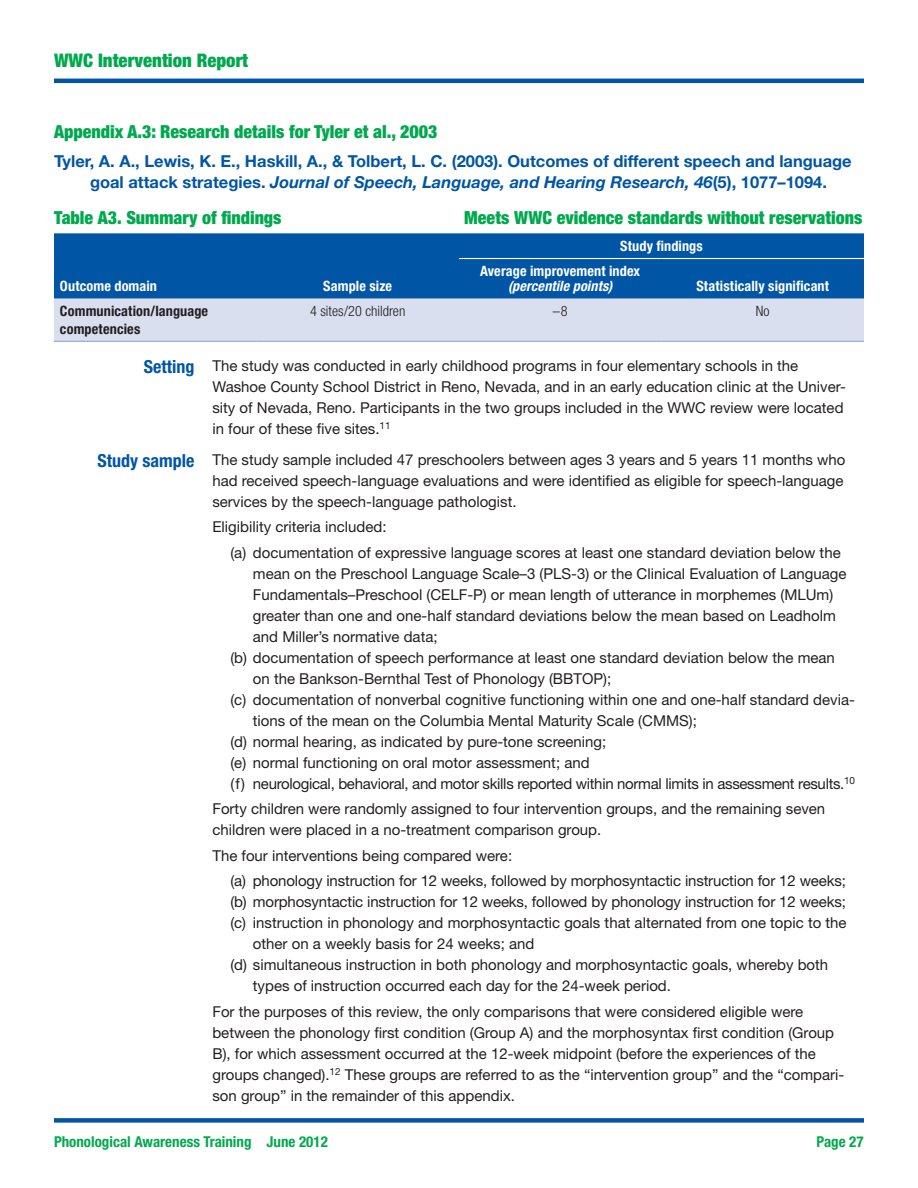
<style>
.page{position:relative;width:918px;height:1188px;background:#fff}
.page>*{position:absolute;margin:0;border:0;box-sizing:border-box;transform-origin:0 0}
.t1{font:900 condensed 18.75px "Helvetica Neue LT Std";color:#00a94e}
.Appendix_table_tit{font:900 condensed 18px "Helvetica Neue LT Std";color:#00a94e}
.Green_Head{font:900 condensed 18px "Helvetica Neue LT Std";color:#00a94e}
.blue_heading{font:700 condensed 18px "Helvetica Neue LT Std";color:#0155a5}
.authors_reference{font:700 16.5px/21px "Helvetica Neue LT Std";color:#0155a5}
.table_numb_list-ap{font:15px/21px "Helvetica Neue LT Std";color:#231f20}
.text_no_indent{font:15px/21px "Helvetica Neue LT Std";color:#231f20}
.table_numb_list-ap-2{font:15px "Helvetica Neue LT Std";letter-spacing:-.02em;color:#231f20}
.t2{font:700 condensed 15px "Helvetica Neue LT Std";color:#00a94e}
.Table_sub_head-cen{font:700 condensed 14.25px/15px "Helvetica Neue LT Std";letter-spacing:.01em;color:#fff;text-align:center}
.Table_sub_head-bla{font:700 condensed 14.25px/18px "Helvetica Neue LT Std";letter-spacing:.01em;color:#231f20}
.Table_body_text-ce{font:300 condensed 14.25px "Helvetica Neue LT Std";color:#231f20}
.Table_sub_head_whi{font:700 condensed 14.25px "Helvetica Neue LT Std";letter-spacing:.01em;color:#fff}
.s1{font-style:italic}
</style>
<div class="page">
<div style="left:54px;top:1118px;width:810px;height:5px;background:#0155a5"></div>
<hr style="left:54px;top:79px;width:810px;height:4px;background:#0155a5">
<div style="left:54px;top:233px;width:810px;height:66px;background:#0155a5"></div>
<div style="left:54px;top:299px;width:810px;height:42px;background:#d9dfef"></div>
<hr style="left:459px;top:258px;width:203px;height:1px;background:#fff">
<hr style="left:662px;top:258px;width:202px;height:1px;background:#fff">
<hr style="left:54px;top:341px;width:202px;height:1px;background:#96a5d3">
<hr style="left:256px;top:341px;width:203px;height:1px;background:#96a5d3">
<hr style="left:459px;top:341px;width:203px;height:1px;background:#96a5d3">
<hr style="left:662px;top:341px;width:202px;height:1px;background:#96a5d3">
<p class="t1" style="left:54px;top:49px;width:196px">WWC Intervention Report</p>
<p class="Green_Head" style="left:54px;top:121px;width:385px">Appendix A.3: Research details for Tyler et al., 2003</p>
<p class="authors_reference" style="left:90px;top:151px;width:763px;text-indent:-36px">Tyler, A. A., Lewis, K. E., Haskill, A., &amp; Tolbert, L. C. (2003). Outcomes of different speech and language goal attack strategies. <span class="s1">Journal of Speech, Language, and Hearing Research, 46</span>(5), 1077–1094.</p>
<p class="Appendix_table_tit" style="left:54px;top:207px;width:229px">Table A3. Summary of findings</p>
<p class="Appendix_table_tit" style="left:464px;top:207px;width:400px">Meets WWC evidence standards without reservations</p>
<p class="Table_sub_head_whi" style="left:60px;top:278px;width:99px">Outcome domain</p>
<p class="Table_sub_head-cen" style="left:323px;top:278px;width:70px">Sample size</p>
<p class="Table_sub_head-cen" style="left:620px;top:238px;width:84px">Study findings</p>
<p class="Table_sub_head-cen" style="left:480px;top:263px;width:161px">Average improvement index <span class="s1">(percentile points)</span></p>
<p class="Table_sub_head-cen" style="left:696px;top:278px;width:134px">Statistically significant</p>
<p class="Table_sub_head-bla" style="left:60px;top:302px;width:150px">Communication/language competencies</p>
<p class="Table_body_text-ce" style="left:310px;top:303px;width:97px">4 sites/20 children</p>
<p class="Table_body_text-ce" style="left:553px;top:303px;width:16px">–8</p>
<p class="Table_body_text-ce" style="left:756px;top:303px;width:15px">No</p>
<p class="blue_heading" style="left:144px;top:356px;width:52px">Setting</p>
<p class="text_no_indent" style="left:212px;top:355px;width:635px">The study was conducted in early childhood programs in four elementary schools in the Washoe County School District in Reno, Nevada, and in an early education clinic at the Univer&shy;sity of Nevada, Reno. Participants in the two groups included in the WWC review were located in four of these five sites.<sup>11</sup></p>
<p class="blue_heading" style="left:97px;top:450px;width:98px">Study sample</p>
<p class="text_no_indent" style="left:212px;top:449px;width:634px;text-align:justify">The study sample included 47 preschoolers between ages 3 years and 5 years 11 months who had received speech-language evaluations and were identified as eligible for speech-language services by the speech-language pathologist.</p>
<p class="text_no_indent" style="left:212px;top:516px;width:176px">Eligibility criteria included:</p>
<p class="table_numb_list-ap" style="left:253px;top:542px;width:595px;text-indent:-22px">(a) documentation of expressive language scores at least one standard deviation below the mean on the Preschool Language Scale–3 (PLS-3) or the Clinical Evaluation of Language Fundamentals–Preschool (CELF-P) or mean length of utterance in morphemes (MLUm) greater than one and one-half standard deviations below the mean based on Leadholm and Miller’s normative data;</p>
<p class="table_numb_list-ap" style="left:253px;top:647px;width:584px;text-indent:-22px">(b) documentation of speech performance at least one standard deviation below the mean on the Bankson-Bernthal Test of Phonology (BBTOP);</p>
<p class="table_numb_list-ap" style="left:253px;top:689px;width:604px;text-indent:-22px">(c) documentation of nonverbal cognitive functioning within one and one-half standard devia&shy;tions of the mean on the Columbia Mental Maturity Scale (CMMS);</p>
<p class="table_numb_list-ap" style="left:230px;top:731px;width:377px">(d) normal hearing, as indicated by pure-tone screening;</p>
<p class="table_numb_list-ap" style="left:230px;top:752px;width:361px">(e) normal functioning on oral motor assessment; and</p>
<p class="table_numb_list-ap-2" style="left:230px;top:774px;width:626px">(f) neurological, behavioral, and motor skills reported within normal limits in assessment results.<sup>10</sup></p>
<p class="text_no_indent" style="left:212px;top:798px;width:614px">Forty children were randomly assigned to four intervention groups, and the remaining seven children were placed in a no-treatment comparison group.</p>
<p class="text_no_indent" style="left:212px;top:845px;width:301px">The four interventions being compared were:</p>
<p class="table_numb_list-ap" style="left:230px;top:870px;width:617px">(a) phonology instruction for 12 weeks, followed by morphosyntactic instruction for 12 weeks;</p>
<p class="table_numb_list-ap" style="left:230px;top:891px;width:617px">(b) morphosyntactic instruction for 12 weeks, followed by phonology instruction for 12 weeks;</p>
<p class="table_numb_list-ap" style="left:253px;top:912px;width:595px;text-indent:-22px">(c) instruction in phonology and morphosyntactic goals that alternated from one topic to the other on a weekly basis for 24 weeks; and</p>
<p class="table_numb_list-ap" style="left:253px;top:954px;width:577px;text-indent:-22px">(d) simultaneous instruction in both phonology and morphosyntactic goals, whereby both types of instruction occurred each day for the 24-week period.</p>
<p class="text_no_indent" style="left:212px;top:1001px;width:633px">For the purposes of this review, the only comparisons that were considered eligible were between the phonology first condition (Group A) and the morphosyntax first condition (Group B), for which assessment occurred at the 12-week midpoint (before the experiences of the groups changed).<sup>12</sup> These groups are referred to as the “intervention group” and the “compari&shy;son group” in the remainder of this appendix.</p>
<p class="t2" style="left:54px;top:1132px;width:275px">Phonological Awareness Training June 2012</p>
<p class="t2" style="left:817px;top:1132px;width:49px">Page 27</p>
</div>
